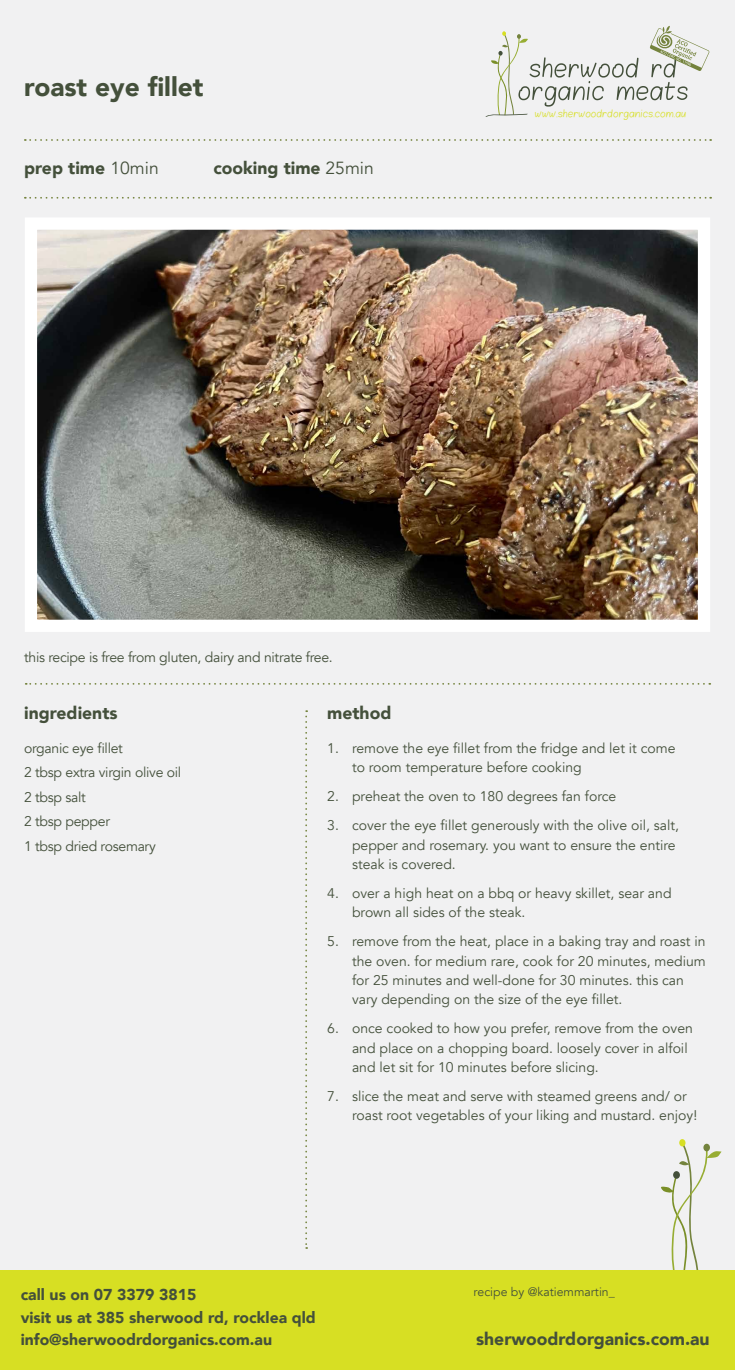
<style>
.page{position:relative;width:735px;height:1370px;background:#fff}
.page>*{position:absolute;margin:0;border:0;box-sizing:border-box;transform-origin:0 0}
.t1{font:900 26.25px "Avenir";color:#44503b}
.t2{font:900 17.5px "Avenir";color:#44503b}
.t3{font:900 15.75px/22.8px "Avenir";color:#44503b}
.t4{font:14px/19.2px "Avenir";color:#44503b}
.t5{font:14px/24.5px "Avenir";letter-spacing:-.02em;color:#44503b}
.t6{font:12.25px "Avenir";color:#44503b}
.t7{font:8.58px "Blokletters Balpen";color:#d7df23}
.s1{font-weight:400}
</style>
<div class="page">
<div style="left:0;top:0;width:734px;height:1270px;background:#f1f1f2"></div>
<svg style="left:661px;top:1144px;width:61px;height:126px"></svg>
<svg style="left:672px;top:1170px;width:7px;height:8px"></svg>
<svg style="left:678px;top:1138px;width:7px;height:8px"></svg>
<div style="left:703px;top:1143px;width:6px;height:8px;background:#74833d;border-radius:50%"></div>
<div style="left:0;top:1270px;width:734px;height:99px;background:#d7df23"></div>
<img style="left:38px;top:230px;width:658px;height:389px">
<div style="left:25px;top:217px;width:684px;height:415px;border:12px solid #fff"></div>
<svg style="left:485px;top:26px;width:224px;height:91px"></svg>
<svg style="left:25px;top:197px;width:685px;height:2px"></svg>
<svg style="left:305px;top:710px;width:2px;height:538px"></svg>
<svg style="left:25px;top:139px;width:685px;height:2px"></svg>
<svg style="left:26px;top:683px;width:683px;height:1px"></svg>
<h1 class="t1" style="left:24px;top:65px;width:181px">roast eye fillet</h1>
<p class="t2" style="left:24px;top:153px;width:136px">prep time <span class="s1">10min</span></p>
<p class="t2" style="left:213px;top:153px;width:162px">cooking time <span class="s1">25min</span></p>
<p class="t7" style="left:534px;top:107px;width:153px">www.sherwoodrdorganics.com.au</p>
<p class="t5" style="left:24px;top:645px;width:310px">this recipe is free from gluten, dairy and nitrate free.</p>
<p class="t2" style="left:24px;top:698px;width:95px">ingredients</p>
<p class="t2" style="left:327px;top:698px;width:66px">method</p>
<p class="t5" style="left:24px;top:735px;width:158px">organic eye fillet<br>2 tbsp extra virgin olive oil<br>2 tbsp salt<br>2 tbsp pepper<br>1 tbsp dried rosemary</p>
<p class="t4" style="left:352px;top:738px;width:325px;text-indent:-25px">1. remove the eye fillet from the fridge and let it come to room temperature before cooking</p>
<p class="t4" style="left:327px;top:786px;width:290px">2. preheat the oven to 180 degrees fan force</p>
<p class="t4" style="left:352px;top:816px;width:328px;text-indent:-25px">3. cover the eye fillet generously with the olive oil, salt, pepper and rosemary. you want to ensure the entire steak is covered.</p>
<p class="t4" style="left:352px;top:883px;width:321px;text-indent:-25px">4. over a high heat on a bbq or heavy skillet, sear and brown all sides of the steak.</p>
<p class="t4" style="left:352px;top:932px;width:355px;text-indent:-25px">5. remove from the heat, place in a baking tray and roast in the oven. for medium rare, cook for 20 minutes, medium for 25 minutes and well-done for 30 minutes. this can vary depending on the size of the eye fillet.</p>
<p class="t4" style="left:352px;top:1019px;width:342px;text-indent:-25px">6. once cooked to how you prefer, remove from the oven and place on a chopping board. loosely cover in alfoil and let sit for 10 minutes before slicing.</p>
<p class="t4" style="left:352px;top:1086px;width:346px;text-indent:-25px">7. slice the meat and serve with steamed greens and/ or roast root vegetables of your liking and mustard. enjoy!</p>
<p class="t3" style="left:21px;top:1282px;width:296px">call us on 07 3379 3815<br>visit us at 385 sherwood rd, rocklea qld info@sherwoodrdorganics.com.au</p>
<p class="t6" style="left:473px;top:1284px;width:143px">recipe by @katiemmartin_</p>
<p class="t2" style="left:476px;top:1323px;width:235px">sherwoodrdorganics.com.au</p>
</div>
